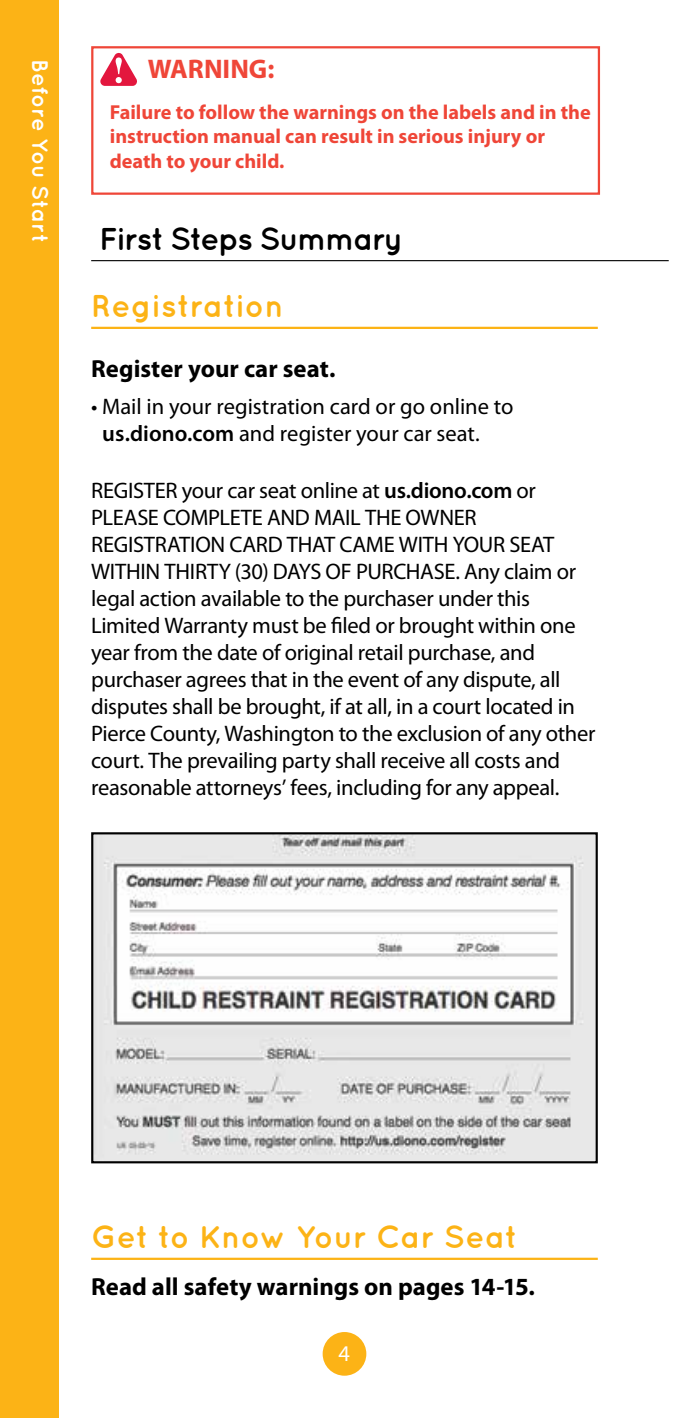
<style>
.page{position:relative;width:689px;height:1418px;background:#fff}
.page>*{position:absolute;margin:0;border:0;box-sizing:border-box;transform-origin:0 0}
.t1{font:700 31.5px "Quicksand";color:#fcb316}
.t2{font:700 31.5px "Quicksand";letter-spacing:-.045em;color:#000}
.t3{font:700 27px "Myriad Pro";color:#ef4638}
.t4{font:700 24.75px "Myriad Pro";color:#000}
.t5{font:22.5px/27px "Myriad Pro";letter-spacing:-.015em;color:#000}
.t6{font:700 22.5px "Quicksand";letter-spacing:.005em;color:#fff}
.t7{font:22.5px "Myriad Pro";color:#fff}
.t8{font:700 20.25px/24.8px "Myriad Pro";color:#ef4638}
.s1{font-weight:600}
</style>
<div class="page">
<div style="left:0;top:0;width:58px;height:1418px;background:#fcb316"></div>
<div style="left:322px;top:1332px;width:44px;height:43px;background:#fcb316;border-radius:50%"></div>
<hr style="left:91px;top:327px;width:506px;height:2px;background:#fcb316">
<hr style="left:91px;top:1257px;width:506px;height:3px;background:#fcb316">
<img style="left:94px;top:835px;width:500px;height:325px">
<div style="left:91px;top:832px;width:506px;height:331px;border:2px solid #000"></div>
<hr style="left:91px;top:260px;width:577px;height:1px;background:#000">
<svg style="left:100px;top:53px;width:37px;height:33px"></svg>
<div style="left:91px;top:46px;width:509px;height:149px;border:2px solid #ef4638"></div>
<p class="t6" style="left:53px;top:58px;width:186px;rotate:90deg">Before You Start</p>
<p class="t3" style="left:148px;top:53px;width:128px">WARNING:</p>
<p class="t8" style="left:110px;top:100px;width:482px">Failure to follow the warnings on the labels and in the instruction manual can result in serious injury or death to your child.</p>
<h1 class="t2" style="left:99px;top:220px;width:306px">First Steps Summary</h1>
<h1 class="t1" style="left:91px;top:287px;width:194px">Registration</h1>
<p class="t4" style="left:91px;top:354px;width:246px">Register your car seat.</p>
<p class="t5" style="left:102px;top:393px;width:412px;text-indent:-11px">• Mail in your registration card or go online to <span class="s1">us.diono.com</span> and register your car seat.</p>
<p class="t5" style="left:91px;top:477px;width:505px">REGISTER your car seat online at <span class="s1">us.diono.com</span> or PLEASE COMPLETE AND MAIL THE OWNER REGISTRATION CARD THAT CAME WITH YOUR SEAT WITHIN THIRTY (30) DAYS OF PURCHASE. Any claim or legal action available to the purchaser under this Limited Warranty must be filed or brought within one year from the date of original retail purchase, and purchaser agrees that in the event of any dispute, all disputes shall be brought, if at all, in a court located in Pierce County, Washington to the exclusion of any other court. The prevailing party shall receive all costs and reasonable attorneys’ fees, including for any appeal.</p>
<h1 class="t1" style="left:91px;top:1217px;width:428px">Get to Know Your Car Seat</h1>
<p class="t4" style="left:91px;top:1272px;width:445px">Read all safety warnings on pages 14-15.</p>
<p class="t7" style="left:338px;top:1341px;width:13px">4</p>
</div>
